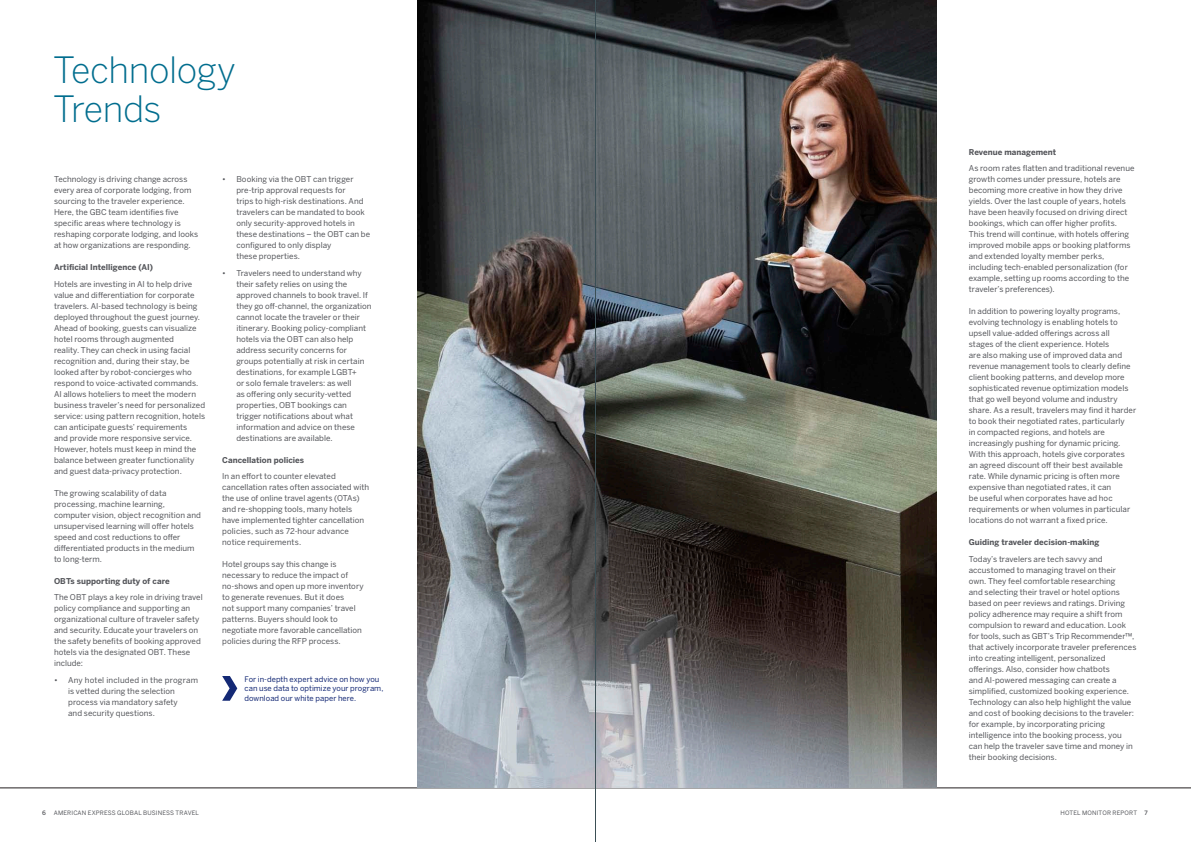
<style>
.page{position:relative;width:1191px;height:842px;background:#fff}
.page>*{position:absolute;margin:0;border:0;box-sizing:border-box;transform-origin:0 0}
.HEAD_36{font:300 36px/38.5px "Benton Sans";letter-spacing:-.015em;color:#006d8e}
.BODY{font:8px/11px "Benton Sans";letter-spacing:.005em;color:#54555a}
.BODY-2{font:700 8px "Benton Sans";letter-spacing:.005em;color:#54555a}
.CHARTS_Table_title{font:7.7px/9.3px "Benton Sans";letter-spacing:.005em;color:#142975}
.t1{font:6px "Benton Sans";letter-spacing:.025em;color:#54555a}
.t2{font:500 6px "Benton Sans";color:#54555a}
.s1{font-weight:500}
</style>
<div class="page">
<hr style="left:0;top:788px;width:1191px;height:1px;background:#231f20">
<svg style="left:222px;top:676px;width:15px;height:25px"></svg>
<img style="left:417px;top:0;width:519px;height:788px">
<hr style="left:595px;top:0;width:1px;height:842px;background:#3b4f55">
<p class="HEAD_36" style="left:53px;top:51px;width:184px">Technology<br>Trends</p>
<p class="BODY" style="left:54px;top:174px;width:146px">Technology is driving change across every area of corporate lodging, from sourcing to the traveler experience.<br>Here, the GBC team identifies five specific areas where technology is reshaping corporate lodging, and looks at how organizations are responding.</p>
<p class="BODY-2" style="left:54px;top:262px;width:101px">Artificial Intelligence (AI)</p>
<p class="BODY" style="left:54px;top:278px;width:153px">Hotels are investing in AI to help drive value and differentiation for corporate travelers. AI-based technology is being deployed throughout the guest journey.<br>Ahead of booking, guests can visualize hotel rooms through augmented<br>reality. They can check in using facial recognition and, during their stay, be looked after by robot-concierges who respond to voice-activated commands.<br>AI allows hoteliers to meet the modern business traveler’s need for personalized service: using pattern recognition, hotels can anticipate guests’ requirements<br>and provide more responsive service.<br>However, hotels must keep in mind the balance between greater functionality and guest data-privacy protection.</p>
<p class="BODY" style="left:54px;top:487px;width:148px">The growing scalability of data processing, machine learning, computer vision, object recognition and unsupervised learning will offer hotels speed and cost reductions to offer differentiated products in the medium to long-term.</p>
<p class="BODY-2" style="left:54px;top:576px;width:117px">OBTs supporting duty of care</p>
<p class="BODY" style="left:54px;top:592px;width:150px">The OBT plays a key role in driving travel policy compliance and supporting an organizational culture of traveler safety and security. Educate your travelers on the safety benefits of booking approved hotels via the designated OBT. These include:</p>
<p class="BODY" style="left:68px;top:674px;width:131px;text-indent:-14px">• Any hotel included in the program is vetted during the selection process via mandatory safety<br>and security questions.</p>
<p class="BODY" style="left:236px;top:174px;width:135px;text-indent:-14px">• Booking via the OBT can trigger pre-trip approval requests for<br>trips to high-risk destinations. And travelers can be mandated to book only security-approved hotels in these destinations – the OBT can be configured to only display<br>these properties.</p>
<p class="BODY" style="left:236px;top:267px;width:137px;text-indent:-14px">• Travelers need to understand why their safety relies on using the approved channels to book travel. If they go off-channel, the organization cannot locate the traveler or their itinerary. Booking policy-compliant hotels via the OBT can also help address security concerns for groups potentially at risk in certain destinations, for example LGBT+<br>or solo female travelers: as well<br>as offering only security-vetted properties, OBT bookings can trigger notifications about what information and advice on these destinations are available.</p>
<p class="BODY-2" style="left:222px;top:455px;width:83px">Cancellation policies</p>
<p class="BODY" style="left:222px;top:471px;width:148px">In an effort to counter elevated cancellation rates often associated with the use of online travel agents (OTAs) and re-shopping tools, many hotels have implemented tighter cancellation policies, such as 72-hour advance notice requirements.</p>
<p class="BODY" style="left:222px;top:559px;width:143px">Hotel groups say this change is necessary to reduce the impact of no-shows and open up more inventory to generate revenues. But it does<br>not support many companies’ travel patterns. Buyers should look to negotiate more favorable cancellation policies during the RFP process.</p>
<p class="CHARTS_Table_title" style="left:244px;top:675px;width:140px">For in-depth expert advice on how you can use data to optimize your program, download our white paper here.</p>
<p class="BODY-2" style="left:968px;top:147px;width:89px">Revenue management</p>
<p class="BODY" style="left:968px;top:163px;width:167px">As room rates flatten and traditional revenue growth comes under pressure, hotels are becoming more creative in how they drive yields. Over the last couple of years, hotels have been heavily focused on driving direct bookings, which can offer higher profits.<br>This trend will continue, with hotels offering improved mobile apps or booking platforms and extended loyalty member perks, including tech-enabled personalization (for example, setting up rooms according to the traveler’s preferences).</p>
<p class="BODY" style="left:968px;top:306px;width:169px">In addition to powering loyalty programs, evolving technology is enabling hotels to upsell value-added offerings across all stages of the client experience. Hotels<br>are also making use of improved data and revenue management tools to clearly define client booking patterns, and develop more sophisticated revenue optimization models that go well beyond volume and industry share. As a result, travelers may find it harder to book their negotiated rates, particularly<br>in compacted regions, and hotels are increasingly pushing for dynamic pricing.<br>With this approach, hotels give corporates<br>an agreed discount off their best available rate. While dynamic pricing is often more expensive than negotiated rates, it can<br>be useful when corporates have ad hoc requirements or when volumes in particular locations do not warrant a fixed price.</p>
<p class="BODY-2" style="left:968px;top:537px;width:132px">Guiding traveler decision-making</p>
<p class="BODY" style="left:968px;top:553px;width:169px">Today’s travelers are tech savvy and accustomed to managing travel on their<br>own. They feel comfortable researching<br>and selecting their travel or hotel options based on peer reviews and ratings. Driving policy adherence may require a shift from compulsion to reward and education. Look for tools, such as GBT’s Trip Recommender™, that actively incorporate traveler preferences into creating intelligent, personalized offerings. Also, consider how chatbots<br>and AI-powered messaging can create a simplified, customized booking experience.<br>Technology can also help highlight the value and cost of booking decisions to the traveler: for example, by incorporating pricing intelligence into the booking process, you can help the traveler save time and money in their booking decisions.</p>
<p class="t2" style="left:42px;top:809px;width:5px">6</p>
<p class="t1" style="left:54px;top:809px;width:147px">AMERICAN EXPRESS GLOBAL BUSINESS TRAVEL</p>
<p class="t1" style="left:1060px;top:809px;width:89px">HOTEL MONITOR REPORT <span class="s1">7</span></p>
</div>
